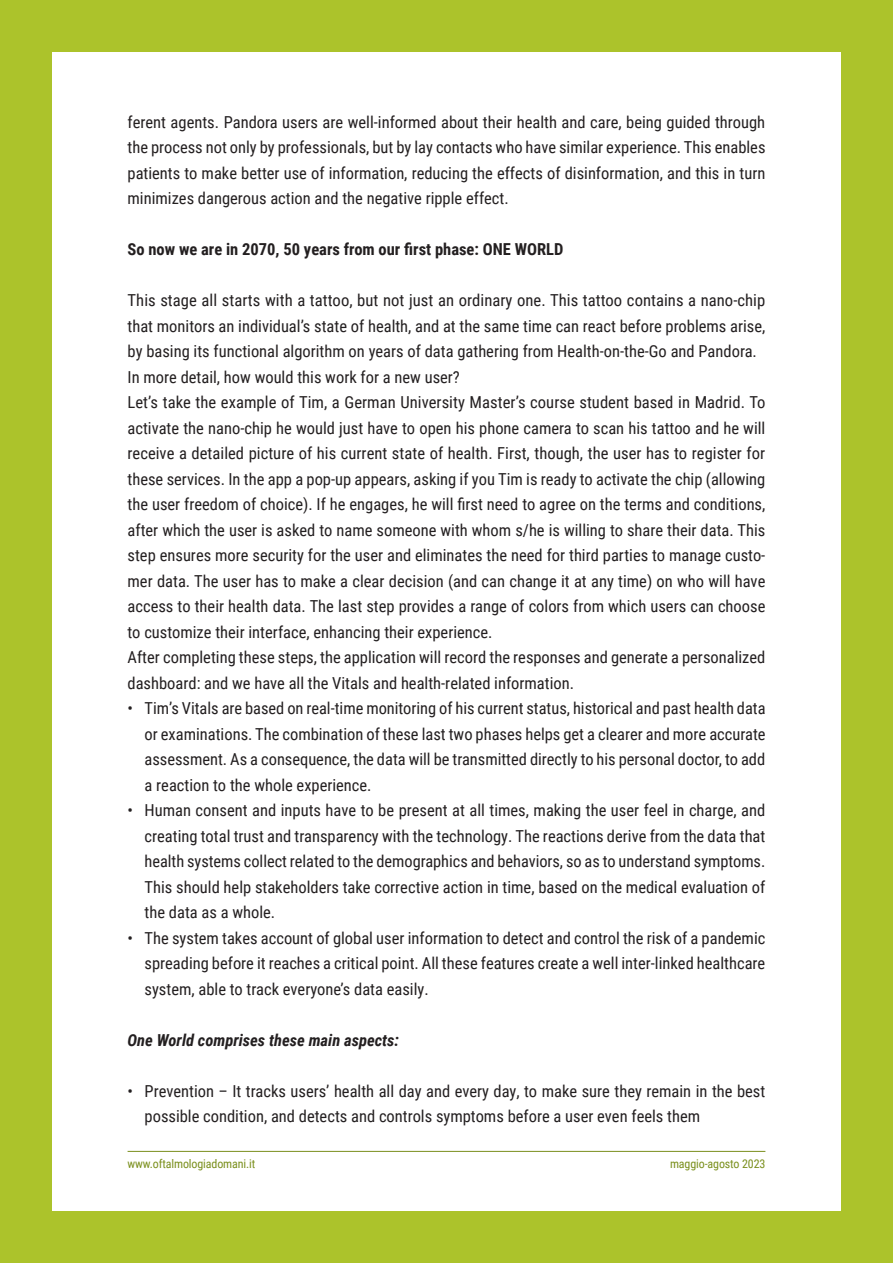
<style>
.page{position:relative;width:893px;height:1263px;background:#fff}
.page>*{position:absolute;margin:0;border:0;box-sizing:border-box;transform-origin:0 0}
.t1{font:16.5px/25.5px "Roboto Condensed";color:#231f20;text-align:justify}
.t2{font:700 16.5px "Roboto Condensed";color:#231f20}
.t3{font:italic 700 16.5px "Roboto Condensed";color:#231f20}
.t4{font:12px "Roboto Condensed";letter-spacing:-.01em;color:#7a8f1c}
</style>
<div class="page">
<hr style="left:128px;top:1151px;width:637px;height:1px;background:#7a8f1c">
<div style="left:0;top:0;width:893px;height:51px;background:#acc32b"></div>
<div style="left:0;top:0;width:51px;height:1263px;background:#acc32b"></div>
<div style="left:842px;top:0;width:51px;height:1263px;background:#acc32b"></div>
<div style="left:0;top:1212px;width:893px;height:51px;background:#acc32b"></div>
<p class="t1" style="left:128px;top:108px;width:639px">ferent agents. Pandora users are well-informed about their health and care, being guided through the process not only by professionals, but by lay contacts who have similar experience. This enables patients to make better use of information, reducing the effects of disinformation, and this in turn minimizes dangerous action and the negative ripple effect.</p>
<p class="t2" style="left:128px;top:238px;width:437px">So now we are in 2070, 50 years from our first phase: ONE WORLD</p>
<p class="t1" style="left:128px;top:287px;width:639px;text-align:left">This stage all starts with a tattoo, but not just an ordinary one. This tattoo contains a nano-chip that monitors an individual’s state of health, and at the same time can react before problems arise, by basing its functional algorithm on years of data gathering from Health-on-the-Go and Pandora.<br>In more detail, how would this work for a new user?<br>Let’s take the example of Tim, a German University Master’s course student based in Madrid. To activate the nano-chip he would just have to open his phone camera to scan his tattoo and he will receive a detailed picture of his current state of health. First, though, the user has to register for these services. In the app a pop-up appears, asking if you Tim is ready to activate the chip (allowing the user freedom of choice). If he engages, he will first need to agree on the terms and conditions, after which the user is asked to name someone with whom s/he is willing to share their data. This step ensures more security for the user and eliminates the need for third parties to manage custo&shy;mer data. The user has to make a clear decision (and can change it at any time) on who will have access to their health data. The last step provides a range of colors from which users can choose to customize their interface, enhancing their experience.<br>After completing these steps, the application will record the responses and generate a personalized dashboard: and we have all the Vitals and health-related information.</p>
<p class="t1" style="left:145px;top:695px;width:622px;text-indent:-17px">• Tim’s Vitals are based on real-time monitoring of his current status, historical and past health data or examinations. The combination of these last two phases helps get a clearer and more accurate assessment. As a consequence, the data will be transmitted directly to his personal doctor, to add a reaction to the whole experience.</p>
<p class="t1" style="left:145px;top:797px;width:622px;text-indent:-17px">• Human consent and inputs have to be present at all times, making the user feel in charge, and creating total trust and transparency with the technology. The reactions derive from the data that health systems collect related to the demographics and behaviors, so as to understand symptoms.<br>This should help stakeholders take corrective action in time, based on the medical evaluation of the data as a whole.</p>
<p class="t1" style="left:145px;top:924px;width:622px;text-indent:-17px">• The system takes account of global user information to detect and control the risk of a pandemic spreading before it reaches a critical point. All these features create a well inter-linked healthcare system, able to track everyone’s data easily.</p>
<p class="t3" style="left:128px;top:1028px;width:273px">One World comprises these main aspects:</p>
<p class="t1" style="left:145px;top:1077px;width:622px;text-indent:-17px">• Prevention – It tracks users’ health all day and every day, to make sure they remain in the best possible condition, and detects and controls symptoms before a user even feels them</p>
<p class="t4" style="left:128px;top:1156px;width:129px">www.oftalmologiadomani.it</p>
<p class="t4" style="left:670px;top:1156px;width:97px">maggio-agosto 2023</p>
</div>
